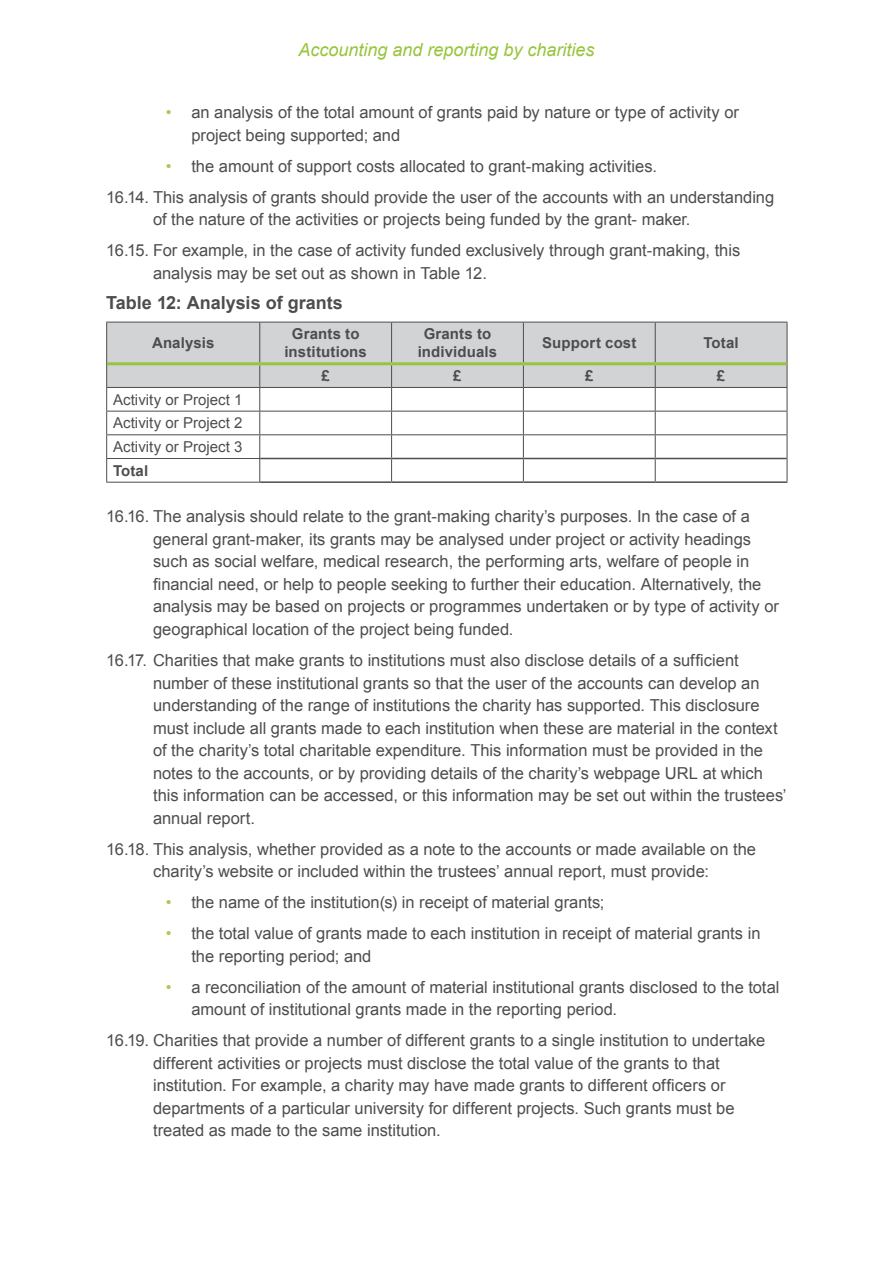
<style>
.page{position:relative;width:893px;height:1263px;background:#fff}
.page>*{position:absolute;margin:0;border:0;box-sizing:border-box;transform-origin:0 0}
.t1{font:italic 18px "Arial";color:#98c43d}
.t2{font:700 18px "Arial";color:#4d4d4f}
.t3{font:16.5px/22.5px "Arial";color:#4d4d4f}
.t4{font:700 15px/18px "Arial";letter-spacing:.01em;color:#4d4d4f;text-align:center}
.t5{font:15px/23.7px "Arial";letter-spacing:.005em;color:#4d4d4f;text-align:justify}
.s1{color:#a7ca56}
</style>
<div class="page">
<svg style="left:106px;top:322px;width:682px;height:160px"></svg>
<hr style="left:106px;top:482px;width:154px;height:1px;background:#4d4d4f">
<hr style="left:107px;top:362px;width:153px;height:3px;background:#98c43d">
<hr style="left:260px;top:362px;width:132px;height:3px;background:#98c43d">
<hr style="left:392px;top:362px;width:131px;height:3px;background:#98c43d">
<hr style="left:523px;top:362px;width:132px;height:3px;background:#98c43d">
<hr style="left:655px;top:362px;width:132px;height:3px;background:#98c43d">
<hr style="left:260px;top:458px;width:132px;height:1px;background:#4d4d4f">
<hr style="left:392px;top:458px;width:131px;height:1px;background:#4d4d4f">
<hr style="left:523px;top:458px;width:132px;height:1px;background:#4d4d4f">
<hr style="left:655px;top:458px;width:132px;height:1px;background:#4d4d4f">
<hr style="left:260px;top:481px;width:132px;height:2px;background:#4d4d4f">
<hr style="left:392px;top:481px;width:131px;height:2px;background:#4d4d4f">
<hr style="left:523px;top:481px;width:132px;height:2px;background:#4d4d4f">
<hr style="left:655px;top:481px;width:132px;height:2px;background:#4d4d4f">
<p class="t1" style="left:298px;top:38px;width:298px">Accounting and reporting by charities</p>
<p class="t3" style="left:191px;top:101px;width:549px;text-indent:-26px"><span class="s1">•</span> an analysis of the total amount of grants paid by nature or type of activity or project being supported; and</p>
<p class="t3" style="left:106px;top:151px;width:669px;line-height:31px;text-indent:60px"><span class="s1">•</span> the amount of support costs allocated to grant-making activities.<br>16.14. This analysis of grants should provide the user of the accounts with an understanding</p>
<p class="t3" style="left:106px;top:204px;width:635px;line-height:31px;text-align:center">of the nature of the activities or projects being funded by the grant- maker.<br>16.15. For example, in the case of activity funded exclusively through grant-making, this</p>
<p class="t3" style="left:153px;top:262px;width:335px">analysis may be set out as shown in Table 12.</p>
<p class="t2" style="left:106px;top:291px;width:238px">Table 12: Analysis of grants</p>
<p class="t4" style="left:152px;top:335px;width:64px">Analysis</p>
<p class="t4" style="left:284px;top:326px;width:84px">Grants to institutions</p>
<p class="t4" style="left:418px;top:326px;width:81px">Grants to individuals</p>
<p class="t4" style="left:542px;top:335px;width:96px">Support cost</p>
<p class="t4" style="left:703px;top:335px;width:37px">Total</p>
<p class="t4" style="left:321px;top:367px;width:10px">£</p>
<p class="t4" style="left:453px;top:367px;width:10px">£</p>
<p class="t4" style="left:585px;top:367px;width:10px">£</p>
<p class="t4" style="left:717px;top:367px;width:10px">£</p>
<p class="t5" style="left:113px;top:388px;width:131px">Activity or Project 1<br>Activity or Project 2<br>Activity or Project 3</p>
<p class="t4" style="left:113px;top:462px;width:37px">Total</p>
<p class="t3" style="left:153px;top:506px;width:627px;text-indent:-47px">16.16. The analysis should relate to the grant-making charity’s purposes. In the case of a general grant-maker, its grants may be analysed under project or activity headings such as social welfare, medical research, the performing arts, welfare of people in financial need, or help to people seeking to further their education. Alternatively, the analysis may be based on projects or programmes undertaken or by type of activity or geographical location of the project being funded.</p>
<p class="t3" style="left:153px;top:649px;width:635px;text-indent:-47px">16.17. Charities that make grants to institutions must also disclose details of a sufficient number of these institutional grants so that the user of the accounts can develop an understanding of the range of institutions the charity has supported. This disclosure must include all grants made to each institution when these are material in the context of the charity’s total charitable expenditure. This information must be provided in the notes to the accounts, or by providing details of the charity’s webpage URL at which this information can be accessed, or this information may be set out within the trustees’ annual report.</p>
<p class="t3" style="left:106px;top:838px;width:651px;text-align:center">16.18. This analysis, whether provided as a note to the accounts or made available on the charity’s website or included within the trustees’ annual report, must provide:</p>
<p class="t3" style="left:166px;top:891px;width:440px"><span class="s1">•</span> the name of the institution(s) in receipt of material grants;</p>
<p class="t3" style="left:191px;top:922px;width:571px;text-indent:-26px"><span class="s1">•</span> the total value of grants made to each institution in receipt of material grants in the reporting period; and</p>
<p class="t3" style="left:191px;top:976px;width:590px;text-indent:-26px"><span class="s1">•</span> a reconciliation of the amount of material institutional grants disclosed to the total amount of institutional grants made in the reporting period.</p>
<p class="t3" style="left:153px;top:1029px;width:614px;text-indent:-47px">16.19. Charities that provide a number of different grants to a single institution to undertake different activities or projects must disclose the total value of the grants to that institution. For example, a charity may have made grants to different officers or departments of a particular university for different projects. Such grants must be treated as made to the same institution.</p>
</div>
